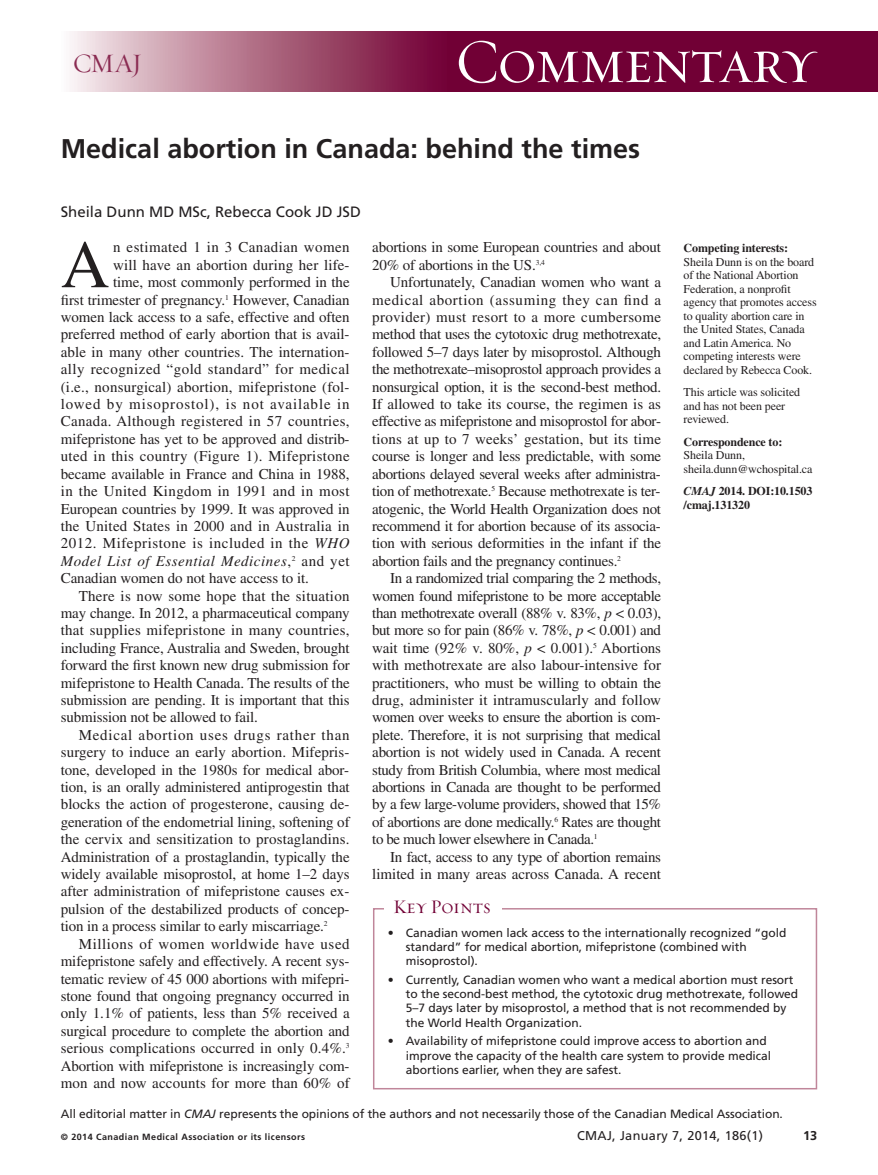
<style>
.page{position:relative;width:878px;height:1175px;background:#fff}
.page>*{position:absolute;margin:0;border:0;box-sizing:border-box;transform-origin:0 0}
.t1{font:67.5px "Times LT Std";color:#231f20}
.t2{font:63px "Requiem Display HTF Small Caps";letter-spacing:-.03em;color:#fff}
.t3{font:700 27px "Frutiger LT Std";color:#231f20}
.t4{font:27px "Requiem Display HTF Roman";color:#8a2b52}
.t5{font:19.5px "Requiem Display HTF Small Caps";color:#710035}
.t6{font:15px/17.4px "Times LT Std";letter-spacing:-.005em;color:#231f20;text-align:justify}
.t7{font:15px "Times LT Std";letter-spacing:.02em;color:#231f20}
.t8{font:15px "Times LT Std";letter-spacing:.015em;color:#231f20}
.t9{font:15px "Times LT Std";letter-spacing:.035em;color:#231f20}
.t10{font:15px "Times LT Std";letter-spacing:.03em;color:#231f20}
.t11{font:italic 15px "Times LT Std";letter-spacing:.035em;color:#231f20}
.t12{font:15px "Times LT Std";letter-spacing:.06em;color:#231f20}
.t13{font:15px "Times LT Std";letter-spacing:.05em;color:#231f20}
.t14{font:15px "Times LT Std";letter-spacing:.025em;color:#231f20}
.t15{font:15px "Frutiger LT Std";color:#231f20}
.t16{font:12.75px "Frutiger LT Std";letter-spacing:.025em;color:#231f20}
.t17{font:700 12.75px "Frutiger LT Std";color:#231f20}
.t18{font:12px/14.2px "Frutiger LT Std";letter-spacing:-.005em;color:#231f20}
.t19{font:12px/13.5px "Times LT Std";letter-spacing:-.01em;color:#231f20}
.t20{font:700 12px/13.5px "Times LT Std";letter-spacing:-.01em;color:#231f20}
.t21{font:700 9px "Frutiger LT Std";letter-spacing:.05em;color:#231f20}
.s1{font-style:italic}
.s2{font-style:normal}
</style>
<div class="page">
<div style="left:428px;top:32px;width:450px;height:60px;background:#710035"></div>
<div style="left:61px;top:32px;width:385px;height:60px;background:linear-gradient(to right,#f8eeee,#6f002c)"></div>
<div style="left:373px;top:908px;width:444px;height:181px;border:2px solid #c0869a"></div>
<div style="left:384px;top:897px;width:117px;height:26px;background:#fff"></div>
<h3 class="t4" style="left:73px;top:47px;width:71px">CMAJ</h3>
<h2 class="t2" style="left:455px;top:23px;width:363px">Commentary</h2>
<h3 class="t3" style="left:61px;top:138px;width:581px">Medical abortion in Canada: behind the times</h3>
<p class="t15" style="left:61px;top:206px;width:302px">Sheila Dunn MD MSc, Rebecca Cook JD JSD</p>
<h1 class="t1" style="left:61px;top:241px;width:50px">A</h1>
<p class="t10" style="left:113px;top:242px;width:238px">n estimated 1 in 3 Canadian women</p>
<p class="t6" style="left:113px;top:258px;width:238px">will have an abortion during her life-</p>
<p class="t6" style="left:113px;top:275px;width:238px">time, most commonly performed in the</p>
<p class="t6" style="left:61px;top:292px;width:290px">first trimester of pregnancy.<sup>1</sup> However, Canadian</p>
<p class="t6" style="left:61px;top:310px;width:290px">women lack access to a safe, effective and often</p>
<p class="t6" style="left:61px;top:327px;width:290px">preferred method of early abortion that is avail-</p>
<p class="t6" style="left:61px;top:345px;width:290px">able in many other countries. The internation-</p>
<p class="t10" style="left:61px;top:364px;width:290px">ally recognized “gold standard” for medical</p>
<p class="t8" style="left:61px;top:381px;width:290px">(i.e., nonsurgical) abortion, mifepristone (fol-</p>
<p class="t12" style="left:61px;top:399px;width:290px">lowed by misoprostol), is not available in</p>
<p class="t7" style="left:61px;top:416px;width:290px">Canada. Although registered in 57 countries,</p>
<p class="t6" style="left:61px;top:432px;width:290px">mifepristone has yet to be approved and distrib-</p>
<p class="t7" style="left:61px;top:451px;width:290px">uted in this country (Figure 1). Mifepristone</p>
<p class="t6" style="left:61px;top:466px;width:290px">became available in France and China in 1988,</p>
<p class="t14" style="left:61px;top:486px;width:290px">in the United Kingdom in 1991 and in most</p>
<p class="t6" style="left:61px;top:501px;width:290px">European countries by 1999. It was approved in</p>
<p class="t8" style="left:61px;top:520px;width:290px">the United States in 2000 and in Australia in</p>
<p class="t9" style="left:61px;top:538px;width:290px">2012. Mifepristone is included in the <span class="s1">WHO</span></p>
<p class="t11" style="left:61px;top:555px;width:290px">Model List of Essential Medicines<span class="s2">,</span><sup>2</sup> <span class="s2">and yet</span></p>
<p class="t6" style="left:61px;top:571px;width:250px">Canadian women do not have access to it.</p>
<p class="t8" style="left:79px;top:590px;width:272px">There is now some hope that the situation</p>
<p class="t6" style="left:61px;top:606px;width:290px">may change. In 2012, a pharmaceutical company</p>
<p class="t7" style="left:61px;top:625px;width:290px">that supplies mifepristone in many countries,</p>
<p class="t6" style="left:61px;top:640px;width:290px">including France, Australia and Sweden, brought</p>
<p class="t6" style="left:61px;top:658px;width:290px">forward the first known new drug submission for</p>
<p class="t6" style="left:61px;top:675px;width:290px">mifepristone to Health Canada. The results of the</p>
<p class="t6" style="left:61px;top:693px;width:290px">submission are pending. It is important that this</p>
<p class="t6" style="left:61px;top:710px;width:199px">submission not be allowed to fail.</p>
<p class="t13" style="left:79px;top:729px;width:272px">Medical abortion uses drugs rather than</p>
<p class="t6" style="left:61px;top:745px;width:290px">surgery to induce an early abortion. Mifepris-</p>
<p class="t6" style="left:61px;top:762px;width:290px">tone, developed in the 1980s for medical abor-</p>
<p class="t6" style="left:61px;top:780px;width:290px">tion, is an orally administered antiprogestin that</p>
<p class="t6" style="left:61px;top:797px;width:290px">blocks the action of progesterone, causing de-</p>
<p class="t6" style="left:61px;top:814px;width:290px">generation of the endometrial lining, softening of</p>
<p class="t6" style="left:61px;top:832px;width:290px">the cervix and sensitization to prostaglandins.</p>
<p class="t6" style="left:61px;top:849px;width:290px">Administration of a prostaglandin, typically the</p>
<p class="t6" style="left:61px;top:867px;width:290px">widely available misoprostol, at home 1–2 days</p>
<p class="t6" style="left:61px;top:884px;width:290px">after administration of mifepristone causes ex-</p>
<p class="t6" style="left:61px;top:901px;width:290px">pulsion of the destabilized products of concep-</p>
<p class="t6" style="left:61px;top:919px;width:268px">tion in a process similar to early miscarriage.<sup>2</sup></p>
<p class="t9" style="left:79px;top:938px;width:272px">Millions of women worldwide have used</p>
<p class="t6" style="left:61px;top:954px;width:290px">mifepristone safely and effectively. A recent sys-</p>
<p class="t6" style="left:61px;top:971px;width:290px">tematic review of 45 000 abortions with mifepri-</p>
<p class="t6" style="left:61px;top:988px;width:290px">stone found that ongoing pregnancy occurred in</p>
<p class="t6" style="left:61px;top:1006px;width:290px">only 1.1% of patients, less than 5% received a</p>
<p class="t6" style="left:61px;top:1023px;width:290px">surgical procedure to complete the abortion and</p>
<p class="t6" style="left:61px;top:1041px;width:290px">serious complications occurred in only 0.4%.<sup>3</sup></p>
<p class="t6" style="left:61px;top:1058px;width:290px">Abortion with mifepristone is increasingly com-</p>
<p class="t6" style="left:61px;top:1075px;width:290px">mon and now accounts for more than 60% of</p>
<p class="t6" style="left:372px;top:240px;width:290px">abortions in some European countries and about<br>20% of abortions in the US.<sup>3,4</sup></p>
<p class="t6" style="left:372px;top:275px;width:290px;text-indent:18px">Unfortunately, Canadian women who want a medical abortion (assuming they can find a provider) must resort to a more cumbersome method that uses the cytotoxic drug methotrexate, followed 5–7 days later by misoprostol. Although the methotrexate–misoprostol approach provides a nonsurgical option, it is the second-best method.<br>If allowed to take its course, the regimen is as effective as mifepristone and misoprostol for abor&shy;tions at up to 7 weeks’ gestation, but its time course is longer and less predictable, with some abortions delayed several weeks after administra&shy;tion of methotrexate.<sup>5</sup> Because methotrexate is ter&shy;atogenic, the World Health Organization does not recommend it for abortion because of its associa&shy;tion with serious deformities in the infant if the abortion fails and the pregnancy continues.<sup>2</sup></p>
<p class="t6" style="left:372px;top:571px;width:290px;text-indent:18px">In a randomized trial comparing the 2 methods, women found mifepristone to be more acceptable than methotrexate overall (88% v. 83%, <span class="s1">p</span> &lt; 0.03), but more so for pain (86% v. 78%, <span class="s1">p</span> &lt; 0.001) and wait time (92% v. 80%, <span class="s1">p</span> &lt; 0.001).<sup>5</sup> Abortions with methotrexate are also labour-intensive for practitioners, who must be willing to obtain the drug, administer it intramuscularly and follow women over weeks to ensure the abortion is com&shy;plete. Therefore, it is not surprising that medical abortion is not widely used in Canada. A recent study from British Columbia, where most medical abortions in Canada are thought to be performed by a few large-volume providers, showed that 15% of abortions are done medically.<sup>6</sup> Rates are thought to be much lower elsewhere in Canada.<sup>1</sup></p>
<p class="t6" style="left:372px;top:849px;width:290px;text-align:right">In fact, access to any type of abortion remains limited in many areas across Canada. A recent</p>
<h3 class="t5" style="left:393px;top:894px;width:99px">Key Points</h3>
<p class="t20" style="left:683px;top:242px;width:106px">Competing interests:</p>
<p class="t19" style="left:683px;top:256px;width:134px">Sheila Dunn is on the board of the National Abortion<br>Federation, a nonprofit agency that promotes access to quality abortion care in the United States, Canada and Latin America. No competing interests were declared by Rebecca Cook.</p>
<p class="t19" style="left:683px;top:386px;width:118px">This article was solicited and has not been peer reviewed.</p>
<p class="t20" style="left:683px;top:436px;width:100px">Correspondence to:</p>
<p class="t19" style="left:683px;top:449px;width:130px">Sheila Dunn, sheila.dunn@wchospital.ca</p>
<p class="t20" style="left:683px;top:485px;width:130px"><span class="s1">CMAJ</span> 2014. DOI:10.1503 /cmaj.131320</p>
<p class="t18" style="left:406px;top:926px;width:382px;text-indent:-18px">• Canadian women lack access to the internationally recognized “gold standard” for medical abortion, mifepristone (combined with misoprostol).</p>
<p class="t18" style="left:406px;top:973px;width:394px;text-indent:-18px">• Currently, Canadian women who want a medical abortion must resort to the second-best method, the cytotoxic drug methotrexate, followed 5–7 days later by misoprostol, a method that is not recommended by the World Health Organization.</p>
<p class="t18" style="left:406px;top:1035px;width:366px;text-indent:-18px">• Availability of mifepristone could improve access to abortion and improve the capacity of the health care system to provide medical abortions earlier, when they are safest.</p>
<p class="t18" style="left:61px;top:1107px;width:723px">All editorial matter in <span class="s1">CMAJ</span> represents the opinions of the authors and not necessarily those of the Canadian Medical Association.</p>
<p class="t21" style="left:61px;top:1132px;width:246px">© 2014 Canadian Medical Association or its licensors</p>
<p class="t16" style="left:577px;top:1130px;width:188px">CMAJ, January 7, 2014, 186(1)</p>
<p class="t17" style="left:803px;top:1130px;width:16px">13</p>
</div>
